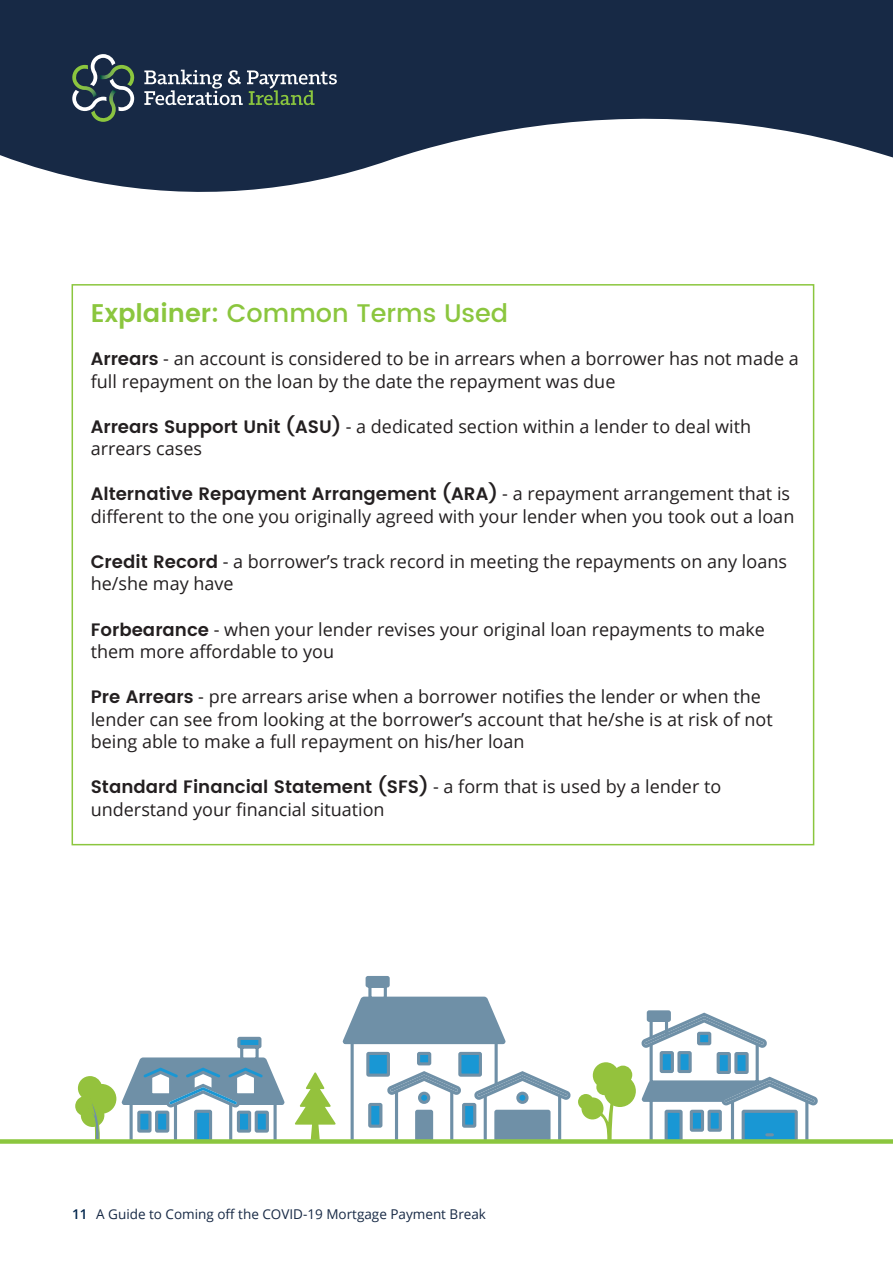
<style>
.page{position:relative;width:893px;height:1263px;background:#fff}
.page>*{position:absolute;margin:0;border:0;box-sizing:border-box;transform-origin:0 0}
.t1{font:500 25.5px "Poppins";color:#8bc63e}
.t2{font:18px/22.5px "Open Sans";color:#231f20}
.t3{font:13.5px "Open Sans";color:#172945}
.t4{font:600 13.5px "Open Sans";color:#00254c}
.s1{font-weight:600}
.s2{font-family:"Poppins";font-weight:600}
</style>
<div class="page">
<svg style="left:0;top:0;width:893px;height:192px;fill:#172945"></svg>
<svg style="left:144px;top:70px;width:193px;height:35px;background:#4e5f6c"></svg>
<svg style="left:72px;top:54px;width:64px;height:68px;background:#42575d"></svg>
<svg style="left:295px;top:976px;width:276px;height:163px"></svg>
<svg style="left:578px;top:1010px;width:240px;height:129px"></svg>
<svg style="left:75px;top:1036px;width:210px;height:103px"></svg>
<div style="left:0;top:1139px;width:893px;height:5px;background:#8bc63e"></div>
<p class="t1" style="left:91px;top:294px;width:419px"><span class="s1">Explainer:</span> Common Terms Used</p>
<p class="t2" style="left:91px;top:347px;width:710px"><span class="s2">Arrears</span> - an account is considered to be in arrears when a borrower has not made a full repayment on the loan by the date the repayment was due</p>
<p class="t2" style="left:91px;top:415px;width:662px"><span class="s2">Arrears Support Unit (ASU)</span> - a dedicated section within a lender to deal with arrears cases</p>
<p class="t2" style="left:91px;top:482px;width:705px"><span class="s2">Alternative Repayment Arrangement (ARA)</span> - a repayment arrangement that is different to the one you originally agreed with your lender when you took out a loan</p>
<p class="t2" style="left:91px;top:550px;width:698px"><span class="s2">Credit Record</span> - a borrower’s track record in meeting the repayments on any loans he/she may have</p>
<p class="t2" style="left:91px;top:617px;width:676px"><span class="s2">Forbearance</span> - when your lender revises your original loan repayments to make them more affordable to you</p>
<p class="t2" style="left:91px;top:685px;width:683px"><span class="s2">Pre Arrears</span> - pre arrears arise when a borrower notifies the lender or when the lender can see from looking at the borrower’s account that he/she is at risk of not being able to make a full repayment on his/her loan</p>
<p class="t2" style="left:91px;top:775px;width:632px"><span class="s2">Standard Financial Statement (SFS)</span> - a form that is used by a lender to understand your financial situation</p>
<p class="t4" style="left:72px;top:1205px;width:17px">11</p>
<p class="t3" style="left:96px;top:1205px;width:391px">A Guide to Coming off the COVID-19 Mortgage Payment Break</p>
</div>
